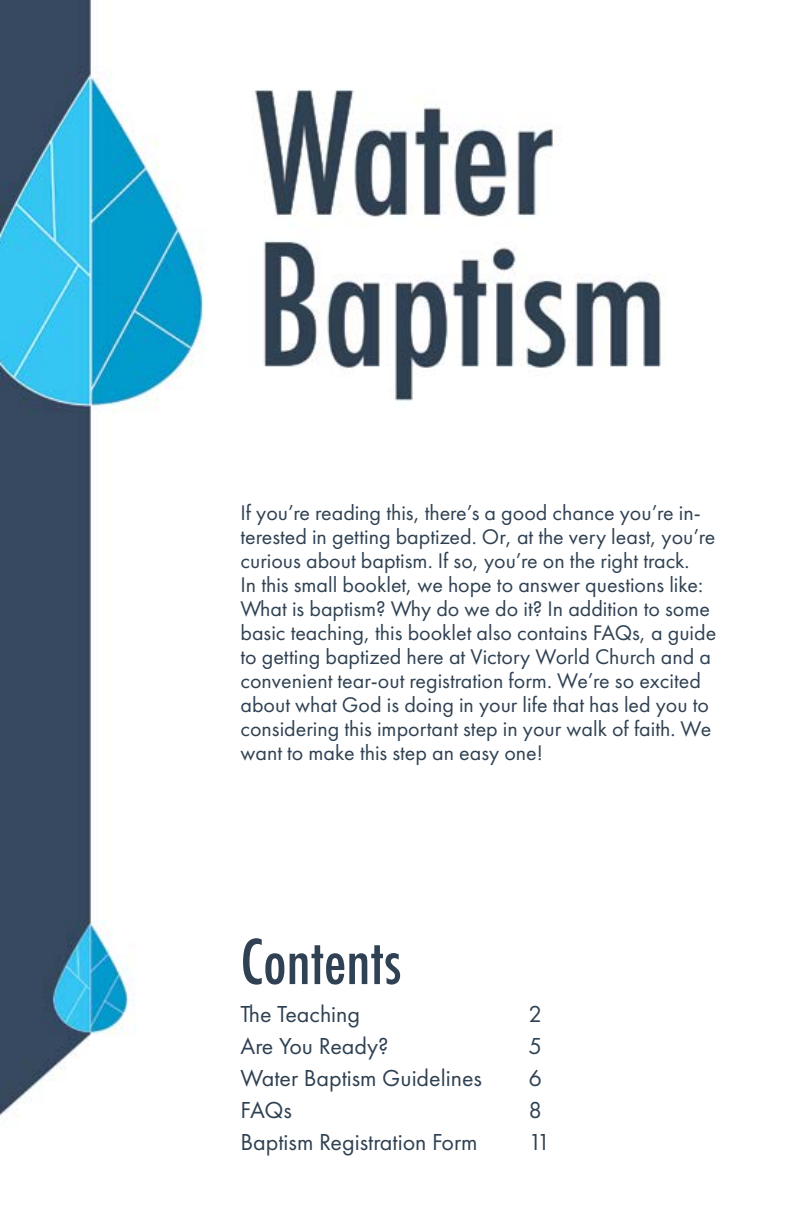
<style>
.page{position:relative;width:792px;height:1224px;background:#fff}
.page>*{position:absolute;margin:0;border:0;box-sizing:border-box;transform-origin:0 0}
.t1{font:500 condensed 60px "Futura";color:#2f4152}
.t2{font:24px "Futura PT";color:#2f4152}
.t3{font:22px/24px "Futura PT";color:#2f4152}
</style>
<div class="page">
<img style="left:0;top:0;width:665px;height:1116px">
<p class="t3" style="left:240px;top:500px;width:477px">If you’re reading this, there’s a good chance you’re in&shy;terested in getting baptized. Or, at the very least, you’re curious about baptism. If so, you’re on the right track.<br>In this small booklet, we hope to answer questions like:<br>What is baptism? Why do we do it? In addition to some basic teaching, this booklet also contains FAQs, a guide to getting baptized here at Victory World Church and a convenient tear-out registration form. We’re so excited about what God is doing in your life that has led you to considering this important step in your walk of faith. We want to make this step an easy one!</p>
<h1 class="t1" style="left:240px;top:923px;width:162px">Contents</h1>
<p class="t2" style="left:240px;top:1000px;width:121px">The Teaching</p>
<p class="t2" style="left:528px;top:1000px;width:15px">2</p>
<p class="t2" style="left:240px;top:1032px;width:150px">Are You Ready?</p>
<p class="t2" style="left:528px;top:1032px;width:15px">5</p>
<p class="t2" style="left:240px;top:1064px;width:243px">Water Baptism Guidelines</p>
<p class="t2" style="left:528px;top:1064px;width:15px">6</p>
<p class="t2" style="left:240px;top:1096px;width:53px">FAQs</p>
<p class="t2" style="left:528px;top:1096px;width:15px">8</p>
<p class="t2" style="left:240px;top:1128px;width:239px">Baptism Registration Form</p>
<p class="t2" style="left:528px;top:1128px;width:23px">11</p>
</div>
